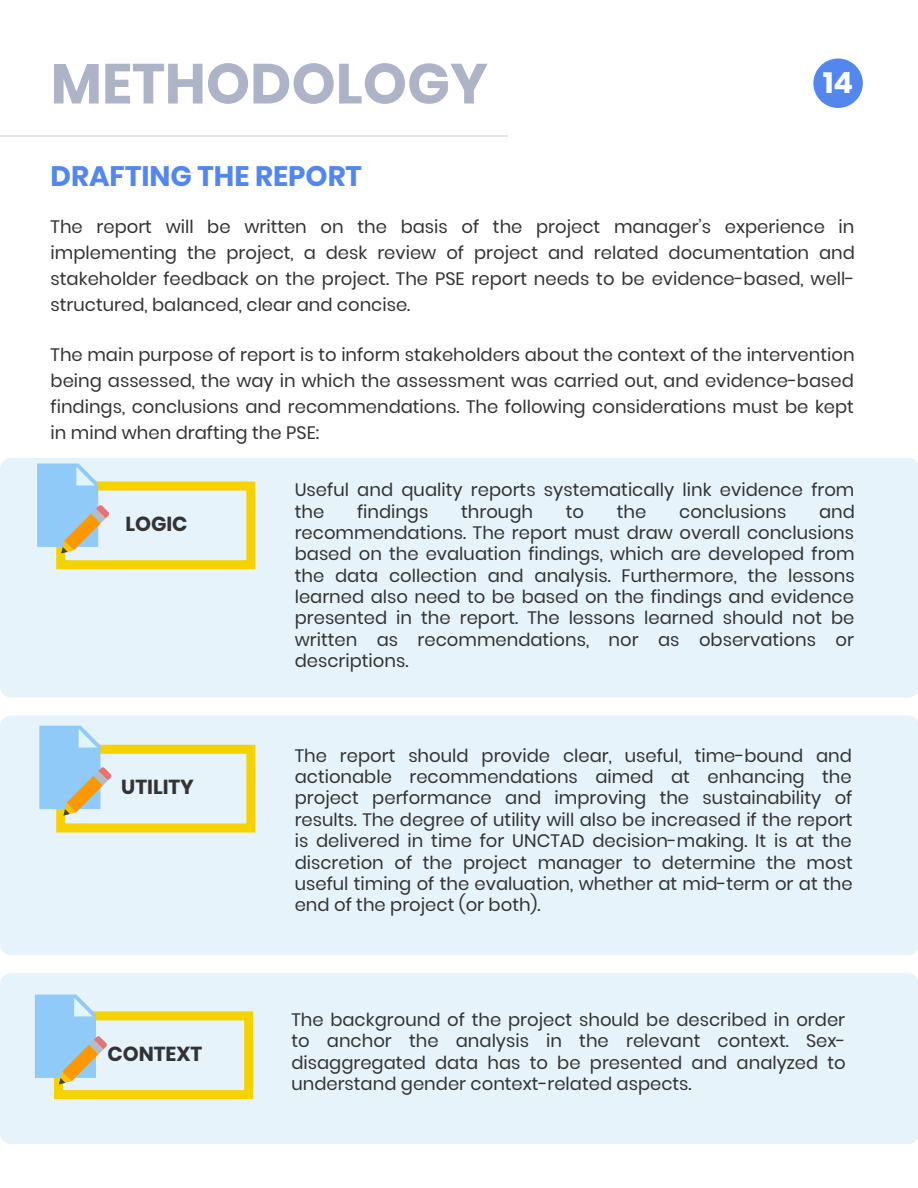
<style>
.page{position:relative;width:918px;height:1188px;background:#fff}
.page>*{position:absolute;margin:0;border:0;box-sizing:border-box;transform-origin:0 0}
.t1{font:700 56.25px "Poppins";color:#adb4c7}
.t2{font:700 29.25px "Poppins";color:#fff}
.t3{font:700 28.2px "Poppins";color:#5387ed}
.t4{font:700 20.25px "Poppins";color:#333}
.t5{font:18px/21.3px "Poppins";color:#333;text-align:justify}
</style>
<div class="page">
<div style="left:0;top:973px;width:918px;height:171px;background:#e7f3fa"></div>
<div style="left:0;top:716px;width:918px;height:239px;background:#e7f3fa"></div>
<div style="left:0;top:458px;width:918px;height:240px;background:#e7f3fa"></div>
<div style="left:813px;top:58px;width:50px;height:50px;background:#5387ed;border-radius:50%"></div>
<hr style="left:0;top:135px;width:507px;height:1px;background:#e9e4e8">
<div style="left:56px;top:482px;width:199px;height:87px;border:9px solid #f5d200"></div>
<svg style="left:37px;top:464px;width:72px;height:89px"></svg>
<div style="left:56px;top:745px;width:199px;height:87px;border:9px solid #f5d200"></div>
<svg style="left:39px;top:726px;width:72px;height:90px"></svg>
<div style="left:54px;top:1011px;width:199px;height:88px;border:9px solid #f5d200"></div>
<svg style="left:35px;top:995px;width:72px;height:89px"></svg>
<h1 class="t1" style="left:51px;top:51px;width:439px">METHODOLOGY</h1>
<h2 class="t2" style="left:823px;top:66px;width:32px">14</h2>
<h3 class="t3" style="left:51px;top:159px;width:313px">DRAFTING THE REPORT</h3>
<p class="t5" style="left:51px;top:214px;width:806px;line-height:25.8px">The report will be written on the basis of the project manager’s experience in implementing the project, a desk review of project and related documentation and stakeholder feedback on the project. The PSE report needs to be evidence-based, well&shy;structured, balanced, clear and concise.</p>
<p class="t5" style="left:51px;top:342px;width:805px;line-height:25.8px">The main purpose of report is to inform stakeholders about the context of the intervention being assessed, the way in which the assessment was carried out, and evidence-based findings, conclusions and recommendations. The following considerations must be kept in mind when drafting the PSE:</p>
<p class="t4" style="left:125px;top:512px;width:64px">LOGIC</p>
<p class="t4" style="left:121px;top:775px;width:74px">UTILITY</p>
<p class="t4" style="left:107px;top:1042px;width:96px">CONTEXT</p>
<p class="t5" style="left:295px;top:479px;width:561px">Useful and quality reports systematically link evidence from the</p>
<p class="t5" style="left:357px;top:501px;width:73px">findings</p>
<p class="t5" style="left:461px;top:501px;width:73px">through</p>
<p class="t5" style="left:566px;top:501px;width:20px">to</p>
<p class="t5" style="left:617px;top:501px;width:31px">the</p>
<p class="t5" style="left:679px;top:501px;width:109px">conclusions</p>
<p class="t5" style="left:295px;top:501px;width:562px;text-indent:524px">and recommendations. The report must draw overall conclusions based on the evaluation findings, which are developed from the data collection and analysis. Furthermore, the lessons learned also need to be based on the findings and evidence presented in the report. The lessons learned should not be written as recommendations, nor as observations or descriptions.</p>
<p class="t5" style="left:295px;top:745px;width:559px">The report should provide clear, useful, time-bound and actionable recommendations aimed at enhancing the project performance and improving the sustainability of results. The degree of utility will also be increased if the report is delivered in time for UNCTAD decision-making. It is at the discretion of the project manager to determine the most useful timing of the evaluation, whether at mid-term or at the end of the project (or both).</p>
<p class="t5" style="left:291px;top:1009px;width:556px">The background of the project should be described in order to anchor the analysis in the relevant context. Sex&shy;disaggregated data has to be presented and analyzed to understand gender context-related aspects.</p>
</div>
